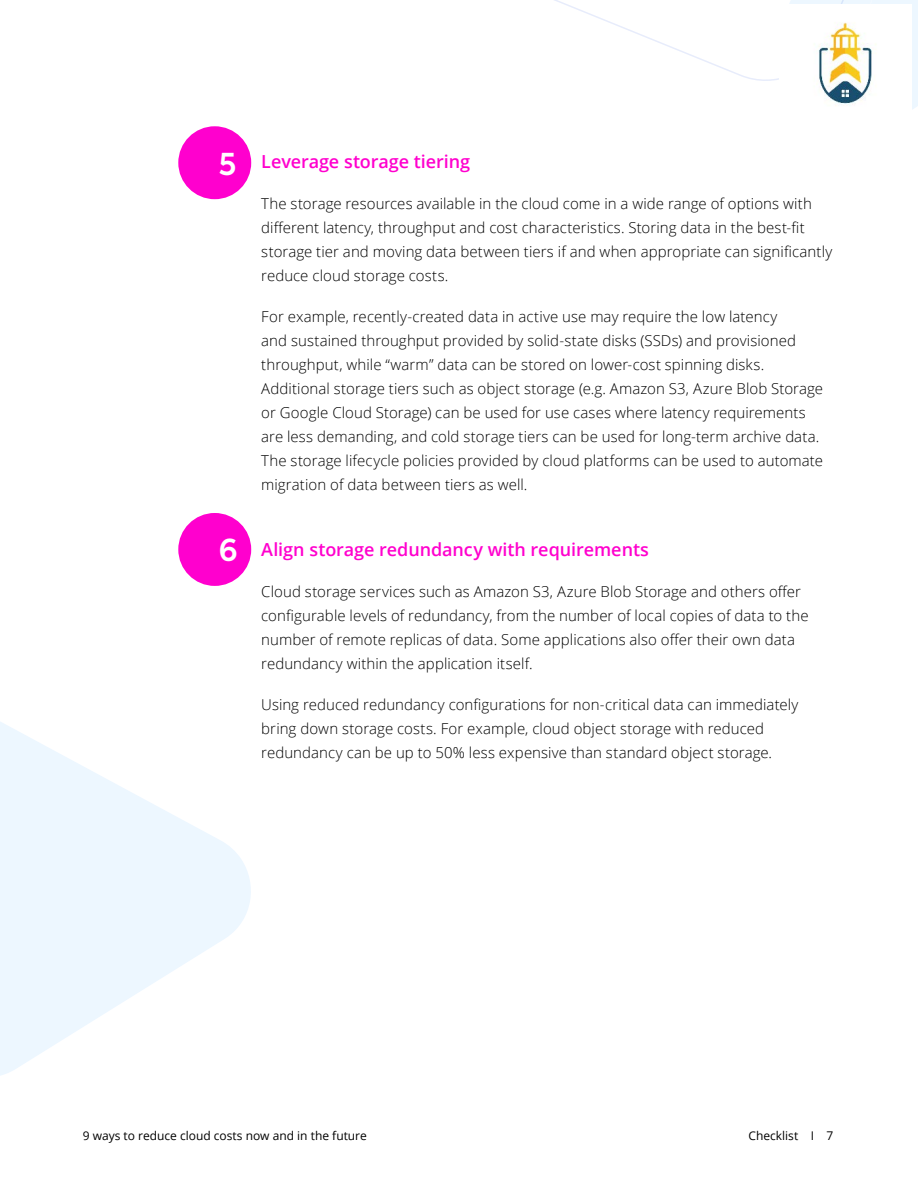
<style>
.page{position:relative;width:918px;height:1188px;background:#fff}
.page>*{position:absolute;margin:0;border:0;box-sizing:border-box;transform-origin:0 0}
.t1{font:600 30px "Axiforma";color:#fff}
.t2{font:600 18px "Open Sans";letter-spacing:-.005em;color:#ff00ce}
.t3{font:300 15px/24px "Open Sans";letter-spacing:.005em;color:#000}
.t4{font:12px "Open Sans";color:#000}
</style>
<div class="page">
<div style="left:178px;top:513px;width:73px;height:73px;background:#ff00ce;border-radius:50%"></div>
<svg style="left:0;top:722px;width:251px;height:354px;fill:#edf7ff"></svg>
<div style="left:178px;top:126px;width:73px;height:73px;background:#ff00ce;border-radius:50%"></div>
<svg style="left:554px;top:0;width:364px;height:110px"></svg>
<img style="left:780px;top:4px;width:131px;height:106px">
<h1 class="t1" style="left:219px;top:144px;width:19px">5</h1>
<h1 class="t1" style="left:219px;top:530px;width:20px">6</h1>
<p class="t2" style="left:261px;top:149px;width:210px">Leverage storage tiering</p>
<p class="t3" style="left:261px;top:191px;width:573px">The storage resources available in the cloud come in a wide range of options with different latency, throughput and cost characteristics. Storing data in the best-fit storage tier and moving data between tiers if and when appropriate can significantly reduce cloud storage costs.</p>
<p class="t3" style="left:261px;top:304px;width:563px">For example, recently-created data in active use may require the low latency<br>and sustained throughput provided by solid-state disks (SSDs) and provisioned throughput, while “warm” data can be stored on lower-cost spinning disks.<br>Additional storage tiers such as object storage (e.g. Amazon S3, Azure Blob Storage or Google Cloud Storage) can be used for use cases where latency requirements are less demanding, and cold storage tiers can be used for long-term archive data.<br>The storage lifecycle policies provided by cloud platforms can be used to automate migration of data between tiers as well.</p>
<p class="t2" style="left:261px;top:537px;width:389px">Align storage redundancy with requirements</p>
<p class="t3" style="left:261px;top:580px;width:549px">Cloud storage services such as Amazon S3, Azure Blob Storage and others offer configurable levels of redundancy, from the number of local copies of data to the number of remote replicas of data. Some applications also offer their own data redundancy within the application itself.</p>
<p class="t3" style="left:261px;top:693px;width:539px">Using reduced redundancy configurations for non-critical data can immediately bring down storage costs. For example, cloud object storage with reduced redundancy can be up to 50% less expensive than standard object storage.</p>
<p class="t4" style="left:83px;top:1127px;width:286px">9 ways to reduce cloud costs now and in the future</p>
<p class="t4" style="left:749px;top:1127px;width:86px">Checklist I 7</p>
</div>
